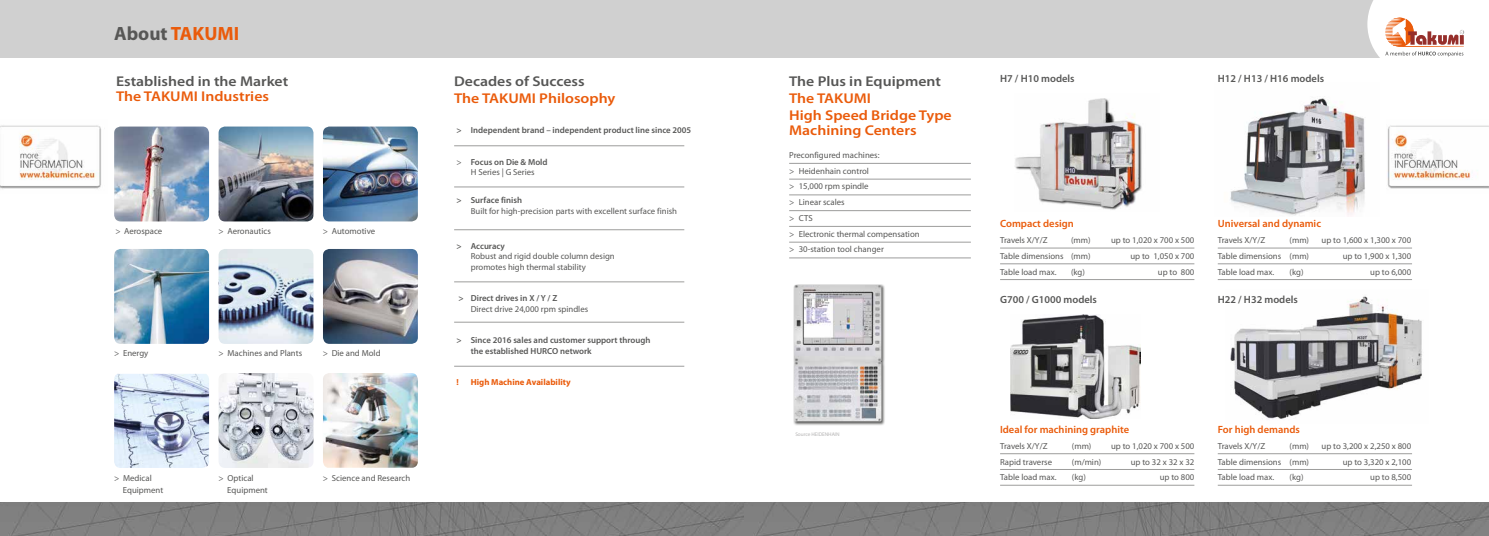
<style>
.page{position:relative;width:1489px;height:536px;background:#fff}
.page>*{position:absolute;margin:0;border:0;box-sizing:border-box;transform-origin:0 0}
.t1{font:700 19.25px "Myriad Pro";color:#ea5b0b}
.t2{font:600 14.17px/17px "Myriad Pro";color:#ea5b0b;scale:1.11 1}
.t3{font:600 14.17px "Myriad Pro";color:#575756;scale:1.11 1}
.t4{font:600 10.5px "Myriad Pro";color:#ea5b0b}
.t5{font:600 10.5px "Myriad Pro";color:#575756}
.t6{font:8.75px/15.8px "Myriad Pro";color:#575756}
.t7{font:600 8.75px/10.5px "Myriad Pro";color:#575756}
.t8{font:700 8.75px "Myriad Pro";color:#ea5b0b}
.t9{font:5.25px "Myriad Pro";color:#b3b2b2}
.s1{color:#575756}
.s2{font-weight:600}
</style>
<div class="page">
<div style="left:0;top:0;width:1386px;height:57px;background:#d0d0d0"></div>
<img style="left:0;top:502px;width:1488px;height:34px">
<img style="left:114px;top:126px;width:95px;height:95px">
<img style="left:218px;top:249px;width:95px;height:95px">
<img style="left:218px;top:373px;width:95px;height:95px">
<img style="left:218px;top:126px;width:95px;height:95px">
<img style="left:323px;top:373px;width:95px;height:95px">
<img style="left:323px;top:126px;width:95px;height:95px">
<img style="left:323px;top:249px;width:95px;height:95px">
<img style="left:114px;top:249px;width:95px;height:95px">
<img style="left:114px;top:374px;width:95px;height:94px">
<img style="left:0;top:125px;width:101px;height:64px">
<hr style="left:454px;top:145px;width:230px;height:1px;background:#9d9d9c">
<hr style="left:454px;top:187px;width:230px;height:1px;background:#9d9d9c">
<hr style="left:454px;top:229px;width:230px;height:1px;background:#9d9d9c">
<hr style="left:454px;top:322px;width:230px;height:1px;background:#9d9d9c">
<hr style="left:454px;top:282px;width:230px;height:1px;background:#9d9d9c">
<hr style="left:454px;top:366px;width:230px;height:1px;background:#9d9d9c">
<svg style="left:1367px;top:0;width:98px;height:58px"></svg>
<img style="left:1015px;top:98px;width:127px;height:112px">
<img style="left:1010px;top:314px;width:130px;height:104px">
<img style="left:1230px;top:98px;width:135px;height:118px">
<img style="left:1230px;top:296px;width:192px;height:123px">
<hr style="left:1217px;top:248px;width:194px;height:1px;background:#9d9d9c">
<hr style="left:1217px;top:263px;width:194px;height:1px;background:#9d9d9c">
<hr style="left:1217px;top:279px;width:194px;height:1px;background:#9d9d9c">
<hr style="left:1000px;top:453px;width:194px;height:1px;background:#9d9d9c">
<hr style="left:1000px;top:469px;width:194px;height:1px;background:#9d9d9c">
<hr style="left:1000px;top:485px;width:194px;height:1px;background:#9d9d9c">
<hr style="left:1217px;top:453px;width:194px;height:1px;background:#9d9d9c">
<hr style="left:1217px;top:469px;width:194px;height:1px;background:#9d9d9c">
<hr style="left:1217px;top:485px;width:194px;height:1px;background:#9d9d9c">
<hr style="left:1000px;top:248px;width:194px;height:1px;background:#9d9d9c">
<hr style="left:1000px;top:263px;width:194px;height:1px;background:#9d9d9c">
<hr style="left:1000px;top:279px;width:194px;height:1px;background:#9d9d9c">
<hr style="left:789px;top:163px;width:181px;height:1px;background:#9d9d9c">
<hr style="left:789px;top:179px;width:181px;height:1px;background:#9d9d9c">
<hr style="left:789px;top:195px;width:181px;height:1px;background:#9d9d9c">
<hr style="left:789px;top:210px;width:181px;height:1px;background:#9d9d9c">
<hr style="left:789px;top:226px;width:181px;height:1px;background:#9d9d9c">
<hr style="left:789px;top:242px;width:181px;height:1px;background:#9d9d9c">
<hr style="left:789px;top:258px;width:181px;height:1px;background:#9d9d9c">
<img style="left:1387px;top:125px;width:101px;height:64px">
<div style="left:792px;top:284px;width:93px;height:141px;background:#1d1d1b;opacity:.75"></div>
<img style="left:793px;top:285px;width:88px;height:136px">
<h1 class="t1" style="left:114px;top:21px;width:127px"><span class="s1">About</span> TAKUMI</h1>
<h2 class="t3" style="left:116px;top:72px;width:157px">Established in the Market</h2>
<h2 class="t2" style="left:116px;top:88px;width:139px">The TAKUMI Industries</h2>
<p class="t6" style="left:115px;top:223px;width:48px">&gt; Aerospace</p>
<p class="t6" style="left:218px;top:223px;width:54px">&gt; Aeronautics</p>
<p class="t6" style="left:323px;top:223px;width:54px">&gt; Automotive</p>
<p class="t6" style="left:114px;top:345px;width:36px">&gt; Energy</p>
<p class="t6" style="left:218px;top:345px;width:85px">&gt; Machines and Plants</p>
<p class="t6" style="left:323px;top:345px;width:59px">&gt; Die and Mold</p>
<p class="t6" style="left:123px;top:472px;width:42px;line-height:11.4px;text-indent:-9px">&gt; Medical<br>Equipment</p>
<p class="t6" style="left:227px;top:472px;width:42px;line-height:11.4px;text-indent:-9px">&gt; Optical<br>Equipment</p>
<p class="t6" style="left:323px;top:470px;width:89px">&gt; Science and Research</p>
<h2 class="t3" style="left:454px;top:72px;width:119px">Decades of Success</h2>
<h2 class="t2" style="left:454px;top:89px;width:147px">The TAKUMI Philosophy</h2>
<p class="t7" style="left:456px;top:125px;width:236px">&gt; Independent brand – independent product line since 2005</p>
<p class="t6" style="left:456px;top:156px;width:92px;line-height:10.5px;text-align:center">&gt; <span class="s2">Focus on Die &amp; Mold<br></span>H Series | G Series</p>
<p class="t7" style="left:456px;top:195px;width:67px">&gt; Surface finish</p>
<p class="t6" style="left:471px;top:203px;width:208px">Built for high-precision parts with excellent surface finish</p>
<p class="t7" style="left:456px;top:240px;width:50px">&gt; Accuracy</p>
<p class="t6" style="left:471px;top:251px;width:145px;line-height:10.5px">Robust and rigid double column design promotes high thermal stability</p>
<p class="t7" style="left:458px;top:293px;width:100px">&gt; Direct drives in X / Y / Z</p>
<p class="t6" style="left:471px;top:301px;width:119px">Direct drive 24,000 rpm spindles</p>
<p class="t7" style="left:471px;top:335px;width:181px;text-indent:-14px">&gt; Since 2016 sales and customer support through the established HURCO network</p>
<p class="t8" style="left:456px;top:376px;width:4px">!</p>
<p class="t8" style="left:471px;top:376px;width:101px">High Machine Availability</p>
<h2 class="t3" style="left:789px;top:72px;width:138px">The Plus in Equipment</h2>
<h2 class="t2" style="left:789px;top:89px;width:148px">The TAKUMI<br>High Speed Bridge Type</h2>
<h2 class="t2" style="left:789px;top:122px;width:116px">Machining Centers</h2>
<p class="t6" style="left:789px;top:147px;width:132px">Preconfigured machines:<br>&gt; Heidenhain control<br>&gt; 15,000 rpm spindle<br>&gt; Linear scales<br>&gt; CTS<br>&gt; Electronic thermal compensation &gt; 30-station tool changer</p>
<p class="t9" style="left:795px;top:431px;width:46px">Source HEIDENHAIN</p>
<p class="t5" style="left:1000px;top:72px;width:76px">H7 / H10 models</p>
<p class="t5" style="left:1217px;top:72px;width:108px">H12 / H13 / H16 models</p>
<p class="t4" style="left:1000px;top:217px;width:75px">Compact design</p>
<p class="t6" style="left:1000px;top:232px;width:49px">Travels X/Y/Z</p>
<p class="t6" style="left:1000px;top:232px;width:196px;text-indent:71px">(mm) up to 1,020 x 700 x 500<br>Table dimensions (mm)</p>
<p class="t6" style="left:1130px;top:248px;width:66px">up to 1,050 x 700</p>
<p class="t4" style="left:1217px;top:217px;width:105px">Universal and dynamic</p>
<p class="t6" style="left:1217px;top:232px;width:49px">Travels X/Y/Z</p>
<p class="t6" style="left:1217px;top:232px;width:195px;text-indent:72px">(mm) up to 1,600 x 1,300 x 700<br>Table dimensions (mm)</p>
<p class="t6" style="left:1342px;top:248px;width:70px">up to 1,900 x 1,300</p>
<p class="t6" style="left:1000px;top:264px;width:58px">Table load max.</p>
<p class="t6" style="left:1070px;top:264px;width:15px">(kg)</p>
<p class="t6" style="left:1157px;top:264px;width:38px">up to 800</p>
<p class="t6" style="left:1217px;top:264px;width:58px">Table load max.</p>
<p class="t6" style="left:1289px;top:264px;width:15px">(kg)</p>
<p class="t6" style="left:1370px;top:264px;width:42px">up to 6,000</p>
<p class="t5" style="left:1000px;top:293px;width:98px">G700 / G1000 models</p>
<p class="t5" style="left:1217px;top:293px;width:82px">H22 / H32 models</p>
<p class="t4" style="left:1000px;top:423px;width:130px">Ideal for machining graphite</p>
<p class="t6" style="left:1000px;top:438px;width:49px">Travels X/Y/Z</p>
<p class="t6" style="left:1071px;top:438px;width:124px">(mm) up to 1,020 x 700 x 500</p>
<p class="t6" style="left:1000px;top:454px;width:53px">Rapid traverse</p>
<p class="t6" style="left:1071px;top:454px;width:31px">(m/min)</p>
<p class="t6" style="left:1130px;top:454px;width:65px">up to 32 x 32 x 32</p>
<p class="t6" style="left:1000px;top:469px;width:58px">Table load max.</p>
<p class="t6" style="left:1071px;top:469px;width:15px">(kg)</p>
<p class="t6" style="left:1159px;top:469px;width:36px">up to 800</p>
<p class="t4" style="left:1217px;top:423px;width:84px">For high demands</p>
<p class="t6" style="left:1217px;top:438px;width:49px">Travels X/Y/Z</p>
<p class="t6" style="left:1217px;top:438px;width:195px;text-indent:72px">(mm) up to 3,200 x 2,250 x 800<br>Table dimensions (mm)</p>
<p class="t6" style="left:1342px;top:454px;width:70px">up to 3,320 x 2,100</p>
<p class="t6" style="left:1217px;top:469px;width:58px">Table load max.</p>
<p class="t6" style="left:1289px;top:469px;width:15px">(kg)</p>
<p class="t6" style="left:1370px;top:469px;width:42px">up to 8,500</p>
</div>
